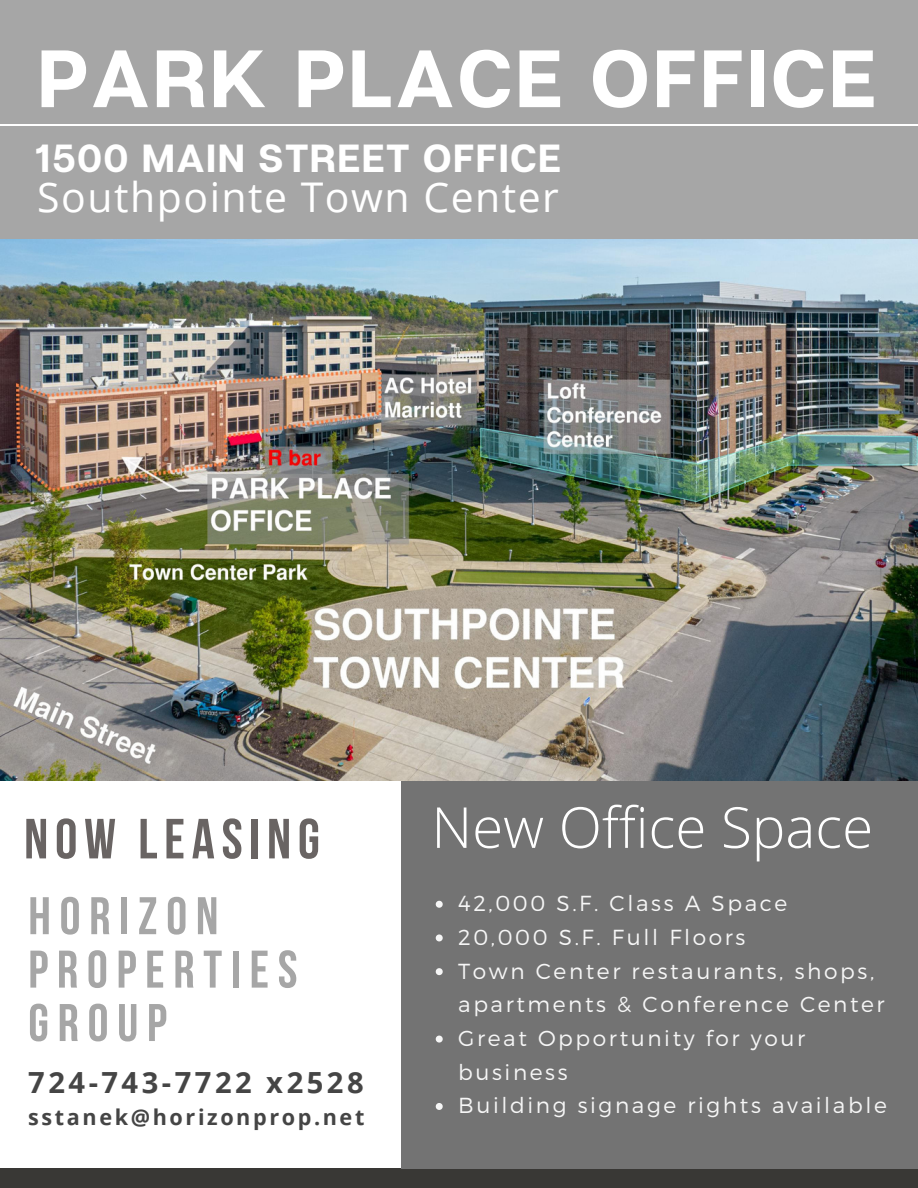
<style>
.page{position:relative;width:918px;height:1188px;background:#fff}
.page>*{position:absolute;margin:0;border:0;box-sizing:border-box;transform-origin:0 0}
.t1{font:700 81px "Articulat CF";letter-spacing:.035em;color:#fff}
.t2{font:300 56.55px "Open Sans";color:#fff}
.t3{font:700 56.55px "Bebas Neue";letter-spacing:.12em;color:#696463}
.t4{font:700 52.8px/53.4px "Bebas Neue";letter-spacing:.165em;color:#a6a6a6}
.t5{font:40.95px "Open Sans";letter-spacing:.035em;color:#fff}
.t6{font:700 39.15px "Articulat CF";letter-spacing:.035em;color:#fff}
.t7{font:700 29.1px "Open Sans";letter-spacing:.12em;color:#454545}
.t8{font:300 21.75px/33.8px "Montserrat";letter-spacing:.12em;color:#f6f6f6}
.t9{font:700 21.6px "Open Sans";letter-spacing:.12em;color:#454545}
</style>
<div class="page">
<div style="left:0;top:0;width:918px;height:240px;background:#a6a6a6"></div>
<div style="left:0;top:1169px;width:918px;height:19px;background:#393835"></div>
<hr style="left:0;top:125px;width:918px;height:1px;background:#fff">
<div style="left:402px;top:780px;width:516px;height:389px;background:#737373"></div>
<img style="left:0;top:240px;width:918px;height:541px">
<svg style="left:436px;top:901px;width:7px;height:7px"></svg>
<svg style="left:436px;top:934px;width:7px;height:7px"></svg>
<svg style="left:436px;top:968px;width:7px;height:7px"></svg>
<svg style="left:436px;top:1036px;width:7px;height:7px"></svg>
<svg style="left:436px;top:1103px;width:7px;height:7px"></svg>
<p class="t1" style="left:37px;top:28px;width:840px">PARK PLACE OFFICE</p>
<p class="t6" style="left:35px;top:134px;width:528px">1500 MAIN STREET OFFICE</p>
<p class="t5" style="left:37px;top:168px;width:523px">Southpointe Town Center</p>
<p class="t3" style="left:24px;top:816px;width:297px">NOW LEASING</p>
<p class="t4" style="left:28px;top:894px;width:271px">HORIZON<br>PROPERTIES<br>GROUP</p>
<p class="t7" style="left:28px;top:1062px;width:337px">724-743-7722 x2528</p>
<p class="t9" style="left:28px;top:1102px;width:338px">sstanek@horizonprop.net</p>
<p class="t2" style="left:431px;top:787px;width:443px">New Office Space</p>
<p class="t8" style="left:458px;top:886px;width:331px">42,000 S.F. Class A Space</p>
<p class="t8" style="left:458px;top:919px;width:289px">20,000 S.F. Full Floors</p>
<p class="t8" style="left:458px;top:953px;width:428px">Town Center restaurants, shops, apartments &amp; Conference Center</p>
<p class="t8" style="left:458px;top:1020px;width:348px">Great Opportunity for your business</p>
<p class="t8" style="left:458px;top:1088px;width:430px">Building signage rights available</p>
</div>
